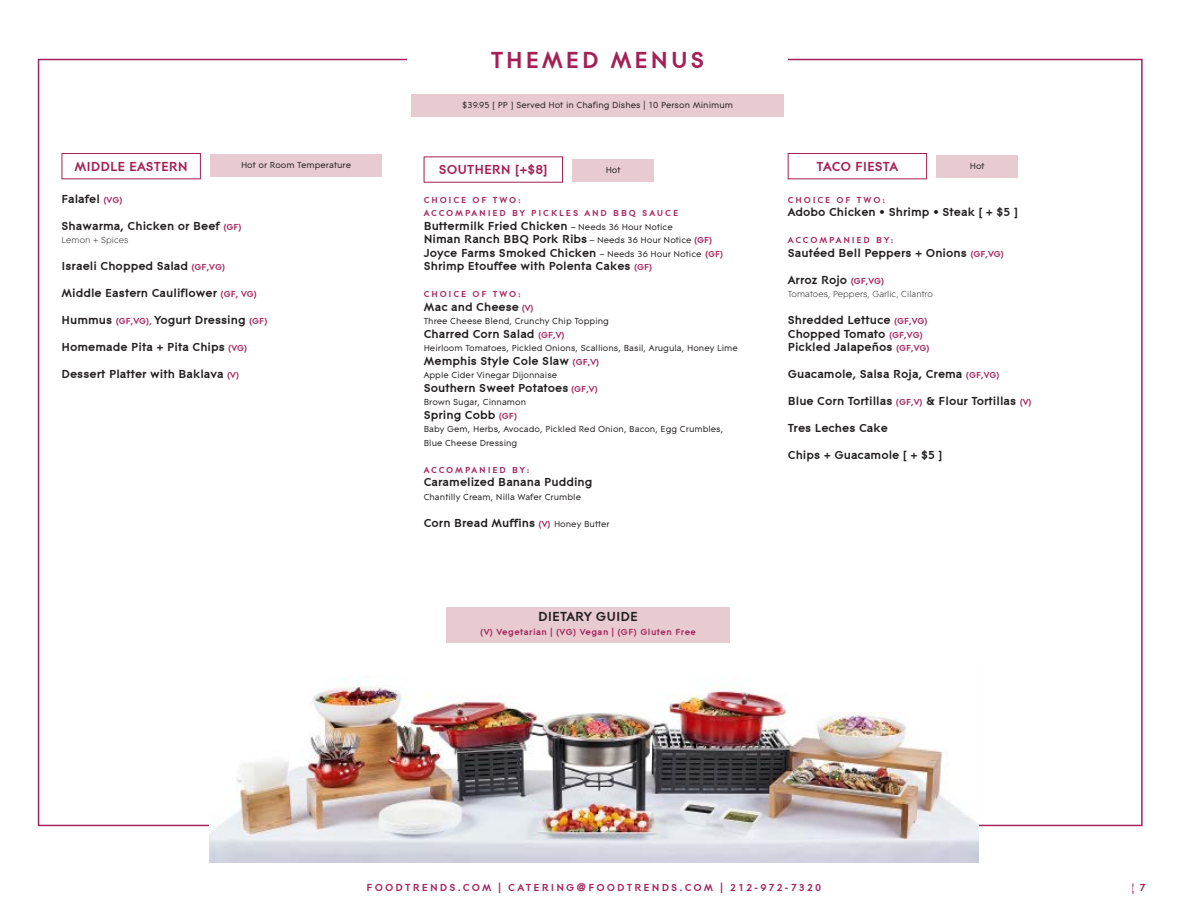
<style>
.page{position:relative;width:1188px;height:918px;background:#fff}
.page>*{position:absolute;margin:0;border:0;box-sizing:border-box;transform-origin:0 0}
.Section_Heading{font:700 24px "Contax Pro 75";letter-spacing:.1em;color:#a42054}
.Section_Heading-2{font:700 13.5px "Contax Pro 75";color:#a42054}
.Menu_Item_Title{font:700 13.5px "Contax Pro 75";color:#231f20}
.Themed_Menu_Box{font:700 12px "Contax Pro 75";color:#231f20}
.Paragraph_Style_1{font:700 12px "Contax Pro 75";color:#231f20}
.t1{font:700 10.5px "Contax Pro 75";letter-spacing:.2em;color:#a5235c}
.t2{font:700 10.5px "Contax Pro 75";color:#a42054}
.Themed_Menu_Box-2{font:9px "Contax Pro 55";color:#231f20}
.Themed_Menu_Box-3{font:700 9px "Contax Pro 75";letter-spacing:.2em;color:#a5235c}
.Section_Insert{font:9px "Contax Pro 55";color:#231f20}
.Menu_Item_Title-2{font:700 9px "Contax Pro 75";letter-spacing:.05em;color:#a5235c}
.Themed_Menu_Box-4{font:300 9px "Contax W01 45";color:#231f20}
.Menu_Item_Description{font:300 9px "Contax W01 45";color:#231f20}
.s1{font-size:9px;color:#a5235c}
.s2{font-family:"Contax Pro 55";font-weight:400;font-size:9px}
</style>
<div class="page">
<div style="left:211px;top:154px;width:171px;height:23px;background:#e7cbd0"></div>
<div style="left:62px;top:153px;width:139px;height:26px;border:1px solid #a42054"></div>
<div style="left:573px;top:159px;width:81px;height:22px;background:#e7cbd0"></div>
<div style="left:937px;top:156px;width:81px;height:22px;background:#e7cbd0"></div>
<div style="left:788px;top:153px;width:139px;height:26px;border:1px solid #a42054"></div>
<div style="left:446px;top:607px;width:284px;height:36px;background:#e7cbd0"></div>
<img style="left:209px;top:680px;width:770px;height:183px">
<div style="left:412px;top:94px;width:372px;height:23px;background:#e7cbd0"></div>
<p class="Section_Heading" style="left:491px;top:44px;width:215px">THEMED MENUS</p>
<p class="Section_Insert" style="left:462px;top:98px;width:272px">$39.95 [ PP ] Served Hot in Chafing Dishes | 10 Person Minimum</p>
<p class="Section_Heading-2" style="left:74px;top:158px;width:115px">MIDDLE EASTERN</p>
<p class="Section_Insert" style="left:241px;top:158px;width:112px">Hot or Room Temperature</p>
<p class="Section_Heading-2" style="left:439px;top:161px;width:110px">SOUTHERN [+$8]</p>
<p class="Section_Insert" style="left:606px;top:162px;width:16px">Hot</p>
<p class="Section_Heading-2" style="left:817px;top:158px;width:83px">TACO FIESTA</p>
<p class="Section_Insert" style="left:970px;top:159px;width:16px">Hot</p>
<p class="Themed_Menu_Box" style="left:62px;top:191px;width:62px">Falafel <span class="s1">(VG)</span></p>
<p class="Themed_Menu_Box" style="left:62px;top:218px;width:182px">Shawarma, Chicken or Beef <span class="s1">(GF)</span></p>
<p class="Menu_Item_Description" style="left:62px;top:235px;width:69px">Lemon + Spices</p>
<p class="Themed_Menu_Box" style="left:62px;top:258px;width:165px">Israeli Chopped Salad <span class="s1">(GF,VG)</span></p>
<p class="Themed_Menu_Box" style="left:62px;top:285px;width:197px">Middle Eastern Cauliflower <span class="s1">(GF, VG)</span></p>
<p class="Themed_Menu_Box" style="left:62px;top:312px;width:207px">Hummus <span class="s1">(GF,VG),</span> Yogurt Dressing <span class="s1">(GF)</span></p>
<p class="Themed_Menu_Box" style="left:62px;top:339px;width:187px">Homemade Pita + Pita Chips <span class="s1">(VG)</span></p>
<p class="Themed_Menu_Box" style="left:62px;top:366px;width:179px">Dessert Platter with Baklava <span class="s1">(V)</span></p>
<p class="Themed_Menu_Box-3" style="left:424px;top:194px;width:99px">CHOICE OF TWO:</p>
<p class="Themed_Menu_Box-3" style="left:424px;top:207px;width:256px">ACCOMPANIED BY PICKLES AND BBQ SAUCE</p>
<p class="Themed_Menu_Box" style="left:424px;top:218px;width:251px">Buttermilk Fried Chicken <span class="s2">– Needs 36 Hour Notice</span></p>
<p class="Themed_Menu_Box" style="left:424px;top:231px;width:290px">Niman Ranch BBQ Pork Ribs <span class="s2">– Needs 36 Hour Notice</span> <span class="s1">(GF)</span></p>
<p class="Themed_Menu_Box" style="left:424px;top:245px;width:301px">Joyce Farms Smoked Chicken <span class="s2">– Needs 36 Hour Notice</span> <span class="s1">(GF)</span></p>
<p class="Themed_Menu_Box" style="left:424px;top:258px;width:230px">Shrimp Etouffee with Polenta Cakes <span class="s1">(GF)</span></p>
<p class="Themed_Menu_Box-3" style="left:424px;top:288px;width:99px">CHOICE OF TWO:</p>
<p class="Themed_Menu_Box" style="left:424px;top:299px;width:111px">Mac and Cheese <span class="s1">(V)</span></p>
<p class="Themed_Menu_Box-2" style="left:424px;top:314px;width:187px">Three Cheese Blend, Crunchy Chip Topping</p>
<p class="Themed_Menu_Box" style="left:424px;top:326px;width:142px">Charred Corn Salad <span class="s1">(GF,V)</span></p>
<p class="Themed_Menu_Box-2" style="left:424px;top:341px;width:316px">Heirloom Tomatoes, Pickled Onions, Scallions, Basil, Arugula, Honey Lime</p>
<p class="Themed_Menu_Box" style="left:424px;top:353px;width:177px">Memphis Style Cole Slaw <span class="s1">(GF,V)</span></p>
<p class="Themed_Menu_Box-2" style="left:424px;top:368px;width:135px">Apple Cider Vinegar Dijonnaise</p>
<p class="Themed_Menu_Box" style="left:424px;top:380px;width:176px">Southern Sweet Potatoes <span class="s1">(GF,V)</span></p>
<p class="Themed_Menu_Box-2" style="left:424px;top:395px;width:104px">Brown Sugar, Cinnamon</p>
<p class="Themed_Menu_Box" style="left:424px;top:407px;width:95px">Spring Cobb <span class="s1">(GF)</span></p>
<p class="Themed_Menu_Box-2" style="left:424px;top:422px;width:301px">Baby Gem, Herbs, Avocado, Pickled Red Onion, Bacon, Egg Crumbles,</p>
<p class="Themed_Menu_Box-2" style="left:424px;top:435px;width:95px">Blue Cheese Dressing</p>
<p class="Themed_Menu_Box-3" style="left:424px;top:464px;width:107px">ACCOMPANIED BY:</p>
<p class="Themed_Menu_Box" style="left:424px;top:474px;width:170px">Caramelized Banana Pudding</p>
<p class="Themed_Menu_Box-2" style="left:424px;top:489px;width:159px">Chantilly Cream, Nilla Wafer Crumble</p>
<p class="Themed_Menu_Box" style="left:424px;top:515px;width:188px">Corn Bread Muffins <span class="s1">(V)</span> <span class="s2">Honey Butter</span></p>
<p class="Menu_Item_Title" style="left:538px;top:608px;width:101px">DIETARY GUIDE</p>
<p class="Menu_Item_Title-2" style="left:480px;top:626px;width:217px">(V) Vegetarian | (VG) Vegan | (GF) Gluten Free</p>
<p class="Themed_Menu_Box-3" style="left:788px;top:194px;width:99px">CHOICE OF TWO:</p>
<p class="Themed_Menu_Box" style="left:788px;top:204px;width:232px">Adobo Chicken • Shrimp • Steak [ + $5 ]</p>
<p class="Themed_Menu_Box-3" style="left:788px;top:234px;width:107px">ACCOMPANIED BY:</p>
<p class="Themed_Menu_Box" style="left:788px;top:245px;width:218px">Sautéed Bell Peppers + Onions <span class="s1">(GF,VG)</span></p>
<p class="Themed_Menu_Box" style="left:788px;top:272px;width:98px">Arroz Rojo <span class="s1">(GF,VG)</span></p>
<p class="Themed_Menu_Box-4" style="left:788px;top:289px;width:147px">Tomatoes, Peppers, Garlic, Cilantro</p>
<p class="Themed_Menu_Box" style="left:788px;top:312px;width:141px">Shredded Lettuce <span class="s1">(GF,VG)</span></p>
<p class="Themed_Menu_Box" style="left:788px;top:326px;width:136px">Chopped Tomato <span class="s1">(GF,VG)</span></p>
<p class="Themed_Menu_Box" style="left:788px;top:339px;width:143px">Pickled Jalapeños <span class="s1">(GF,VG)</span></p>
<p class="Themed_Menu_Box" style="left:788px;top:366px;width:213px">Guacamole, Salsa Roja, Crema <span class="s1">(GF,VG)</span></p>
<p class="Themed_Menu_Box" style="left:788px;top:393px;width:245px">Blue Corn Tortillas <span class="s1">(GF,V)</span> &amp; Flour Tortillas <span class="s1">(V)</span></p>
<p class="Themed_Menu_Box" style="left:788px;top:420px;width:102px">Tres Leches Cake</p>
<p class="Paragraph_Style_1" style="left:788px;top:447px;width:156px">Chips + Guacamole [ + $5 ]</p>
<p class="t1" style="left:367px;top:881px;width:456px">FOODTRENDS.COM | CATERING@FOODTRENDS.COM | 212-972-7320</p>
<p class="t2" style="left:1140px;top:881px;width:8px">7</p>
</div>
